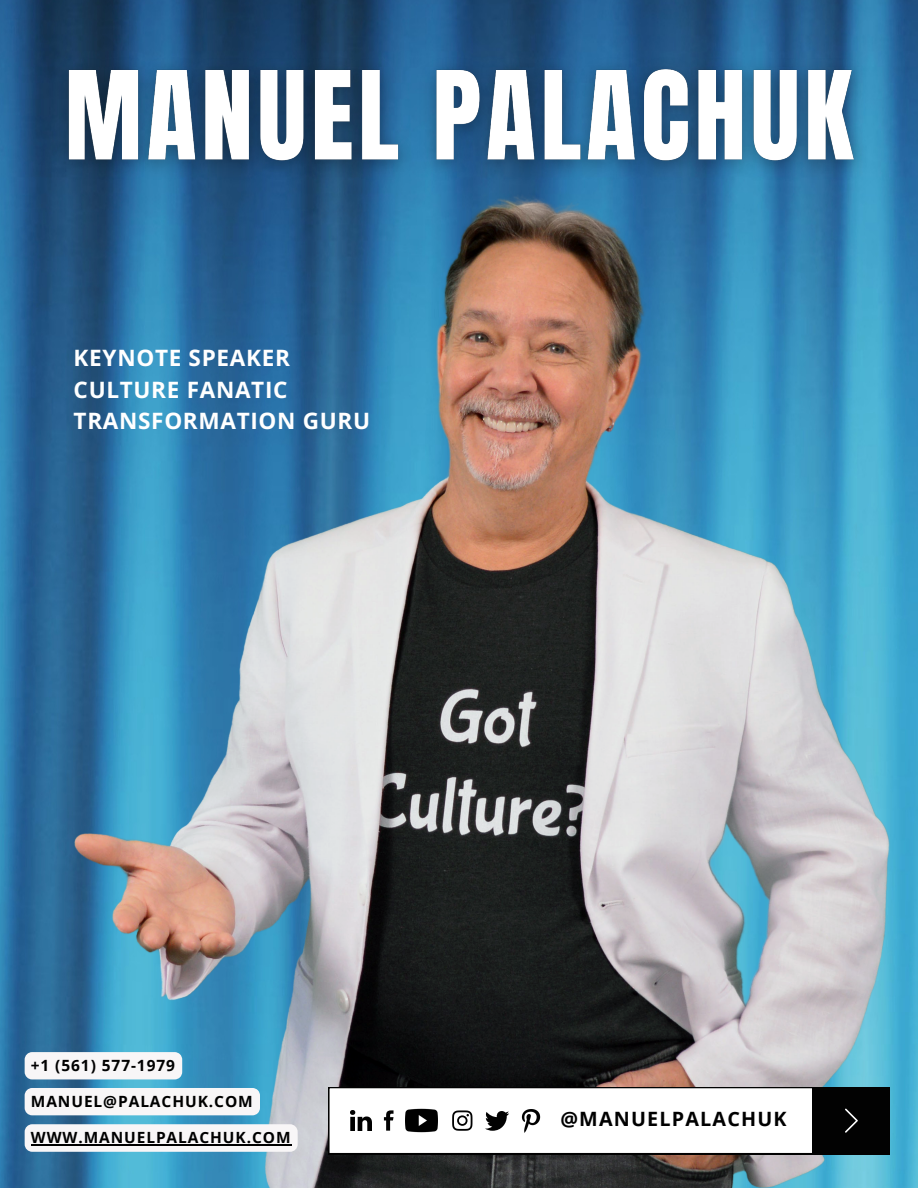
<style>
.page{position:relative;width:918px;height:1188px;background:#fff}
.page>*{position:absolute;margin:0;border:0;box-sizing:border-box;transform-origin:0 0}
.t1{font:700 22.5px/31.5px "Open Sans";letter-spacing:.03em;color:#fff}
.t2{font:700 19.8px "Open Sans";letter-spacing:.06em;color:#000}
.t3{font:700 15.45px "Open Sans";letter-spacing:.06em;color:#000}
</style>
<div class="page">
<img style="left:0;top:0;width:918px;height:1188px">
<img style="left:74px;top:194px;width:816px;height:994px">
<svg style="left:328px;top:1087px;width:562px;height:67px"></svg>
<img style="left:351px;top:1110px;width:21px;height:21px">
<img style="left:406px;top:1105px;width:31px;height:31px">
<img style="left:520px;top:1110px;width:22px;height:22px">
<img style="left:42px;top:42px;width:840px;height:152px">
<div style="left:25px;top:1052px;width:157px;height:27px;background:#f8f6f7"></div>
<div style="left:25px;top:1124px;width:273px;height:28px;background:#f8f6f7;border-radius:8px"></div>
<hr style="left:31px;top:1144px;width:260px;height:1px;background:#000">
<div style="left:25px;top:1088px;width:235px;height:27px;background:#f8f6f7"></div>
<p class="t1" style="left:74px;top:342px;width:298px">KEYNOTE SPEAKER<br>CULTURE FANATIC<br>TRANSFORMATION GURU</p>
<p class="t3" style="left:31px;top:1055px;width:146px">+1 (561) 577-1979</p>
<p class="t3" style="left:31px;top:1090px;width:224px">MANUEL@PALACHUK.COM</p>
<p class="t3" style="left:31px;top:1127px;width:261px">WWW.MANUELPALACHUK.COM</p>
<p class="t2" style="left:560px;top:1105px;width:228px">@MANUELPALACHUK</p>
</div>
